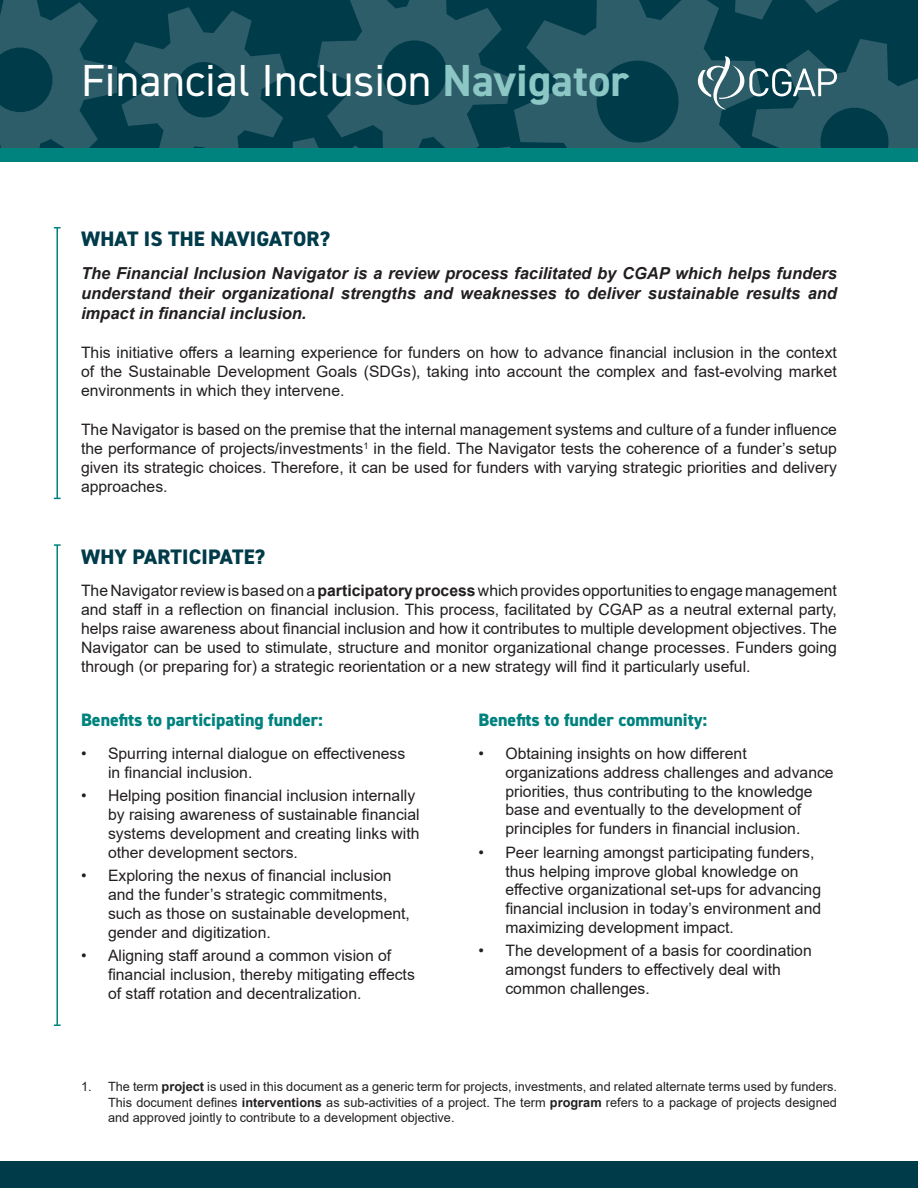
<style>
.page{position:relative;width:918px;height:1188px;background:#fff}
.page>*{position:absolute;margin:0;border:0;box-sizing:border-box;transform-origin:0 0}
.t1{font:45px "DIN2014";color:#fff}
.t2{font:800 21px "DIN2014";letter-spacing:.01em;color:#003b4a}
.t3{font:800 18px "DIN2014";color:#00827e}
.t4{font:italic 700 16.5px/19.8px "Arial";color:#231f20;text-align:justify}
.t5{font:15.75px/18.9px "Arial";color:#231f20}
.t6{font:12.75px/15.3px "Arial";color:#231f20;text-align:justify}
.s1{font-weight:700;color:#8cc7c5}
.s2{font-weight:700}
</style>
<div class="page">
<svg style="left:0;top:0;width:239px;height:148px;background:#194e5b"></svg>
<svg style="left:239px;top:0;width:275px;height:148px;background:#164c59"></svg>
<svg style="left:514px;top:0;width:404px;height:148px;background:#174c59"></svg>
<div style="left:0;top:148px;width:918px;height:14px;background:#00827e"></div>
<svg style="left:698px;top:56px;width:139px;height:54px;background:#426d78"></svg>
<div style="left:0;top:1161px;width:918px;height:27px;background:#003b4a"></div>
<hr style="left:56px;top:228px;width:2px;height:270px;background:#00827e">
<hr style="left:56px;top:545px;width:2px;height:480px;background:#00827e">
<svg style="left:54px;top:544px;width:7px;height:2px"></svg>
<svg style="left:54px;top:1024px;width:7px;height:2px"></svg>
<p class="t1" style="left:81px;top:52px;width:549px">Financial Inclusion <span class="s1">Navigator</span></p>
<p class="t2" style="left:81px;top:225px;width:250px">WHAT IS THE NAVIGATOR?</p>
<p class="t4" style="left:81px;top:264px;width:758px">The Financial Inclusion Navigator is a review process facilitated by CGAP which helps funders understand their organizational strengths and weaknesses to deliver sustainable results and impact in financial inclusion.</p>
<p class="t5" style="left:81px;top:343px;width:757px;text-align:justify">This initiative offers a learning experience for funders on how to advance financial inclusion in the context of the Sustainable Development Goals (SDGs), taking into account the complex and fast-evolving market environments in which they intervene.</p>
<p class="t5" style="left:81px;top:420px;width:757px;text-align:justify">The Navigator is based on the premise that the internal management systems and culture of a funder influence the performance of projects/investments<sup>1</sup> in the field. The Navigator tests the coherence of a funder’s setup given its strategic choices. Therefore, it can be used for funders with varying strategic priorities and delivery approaches.</p>
<p class="t2" style="left:81px;top:543px;width:186px">WHY PARTICIPATE?</p>
<p class="t5" style="left:81px;top:581px;width:758px;text-align:justify">The Navigator review is based on a <span class="s2">participatory process</span> which provides opportunities to engage management and staff in a reflection on financial inclusion. This process, facilitated by CGAP as a neutral external party, helps raise awareness about financial inclusion and how it contributes to multiple development objectives. The Navigator can be used to stimulate, structure and monitor organizational change processes. Funders going through (or preparing for) a strategic reorientation or a new strategy will find it particularly useful.</p>
<p class="t3" style="left:478px;top:708px;width:230px">Benefits to funder community:</p>
<p class="t5" style="left:505px;top:744px;width:330px;text-indent:-27px">• Obtaining insights on how different organizations address challenges and advance priorities, thus contributing to the knowledge base and eventually to the development of principles for funders in financial inclusion.</p>
<p class="t5" style="left:505px;top:843px;width:317px;text-indent:-27px">• Peer learning amongst participating funders, thus helping improve global knowledge on effective organizational set-ups for advancing financial inclusion in today’s environment and maximizing development impact.</p>
<p class="t5" style="left:505px;top:941px;width:308px;text-indent:-27px">• The development of a basis for coordination amongst funders to effectively deal with common challenges.</p>
<p class="t3" style="left:81px;top:708px;width:243px">Benefits to participating funder:</p>
<p class="t5" style="left:108px;top:744px;width:299px;text-indent:-27px">• Spurring internal dialogue on effectiveness in financial inclusion.</p>
<p class="t5" style="left:108px;top:786px;width:313px;text-indent:-27px">• Helping position financial inclusion internally by raising awareness of sustainable financial systems development and creating links with other development sectors.</p>
<p class="t5" style="left:108px;top:866px;width:304px;text-indent:-27px">• Exploring the nexus of financial inclusion and the funder’s strategic commitments, such as those on sustainable development, gender and digitization.</p>
<p class="t5" style="left:108px;top:946px;width:308px;text-indent:-27px">• Aligning staff around a common vision of financial inclusion, thereby mitigating effects of staff rotation and decentralization.</p>
<p class="t6" style="left:108px;top:1079px;width:730px;text-indent:-27px">1. The term <span class="s2">project</span> is used in this document as a generic term for projects, investments, and related alternate terms used by funders.<br>This document defines <span class="s2">interventions</span> as sub-activities of a project. The term <span class="s2">program</span> refers to a package of projects designed and approved jointly to contribute to a development objective.</p>
</div>
